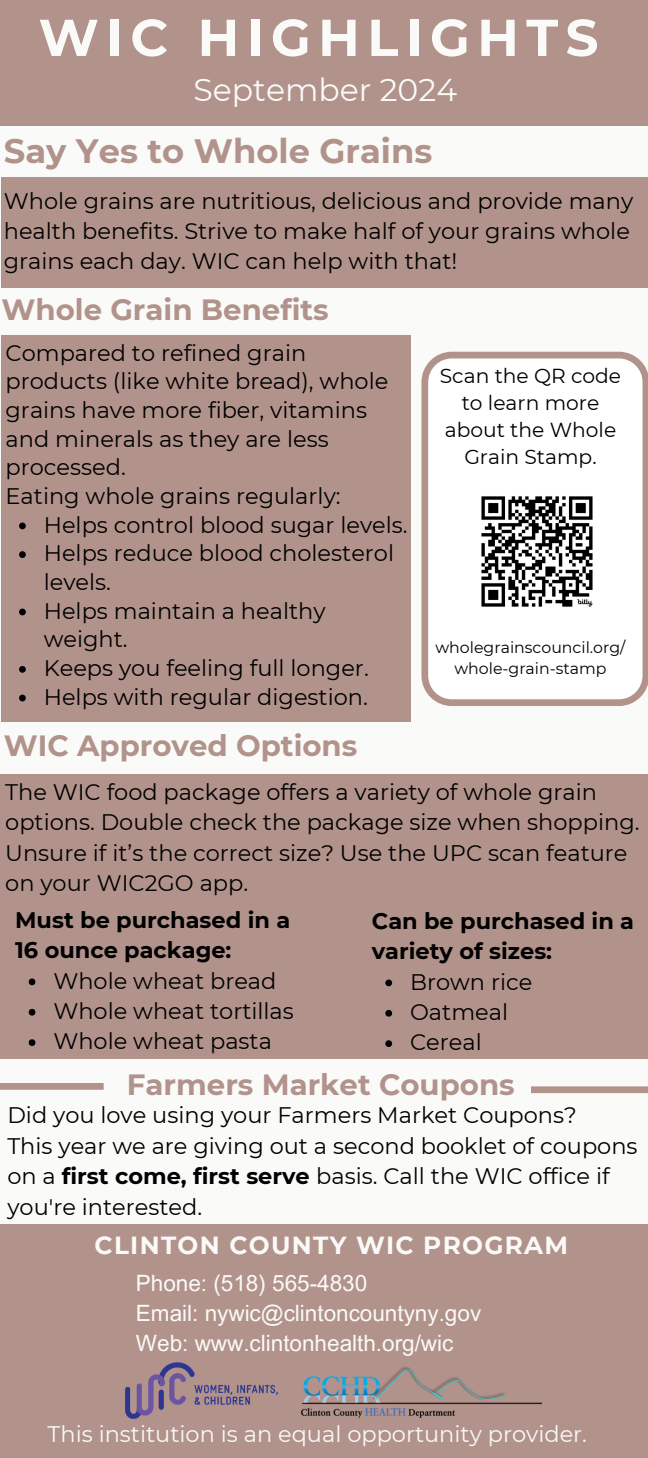
<style>
.page{position:relative;width:648px;height:1458px;background:#fafaf8}
.page>*{position:absolute;margin:0;border:0;box-sizing:border-box;transform-origin:0 0}
.t1{font:700 51.75px "Montserrat";letter-spacing:.14em;color:#fafaf8}
.t2{font:700 33.75px "Montserrat";color:#b1938b}
.t3{font:31.5px "Montserrat";color:#fafaf8}
.t4{font:700 29.25px "Montserrat";color:#b1938b}
.t5{font:700 24.75px "Montserrat";letter-spacing:.055em;color:#fafaf8}
.t6{font:22.5px/30.4px "Montserrat";color:#000}
.t7{font:22.5px "Arial MT Pro";color:#fafaf8}
.t8{font:700 22.5px/30.4px "Montserrat";color:#000}
.t9{font:22.5px "Montserrat";color:#fafaf8}
.t10{font:20.25px/27px "Montserrat";color:#000;text-align:center}
.t11{font:15.75px/20.9px "Montserrat";color:#000;text-align:center}
.s1{font-weight:700}
</style>
<div class="page">
<div style="left:0;top:1224px;width:648px;height:234px;background:#b1938b"></div>
<img style="left:125px;top:1363px;width:152px;height:55px">
<div style="left:2px;top:177px;width:646px;height:111px;background:#b1938b"></div>
<div style="left:0;top:0;width:648px;height:126px;background:#b1938b"></div>
<div style="left:531px;top:1086px;width:117px;height:7px;background:#b1938b"></div>
<div style="left:0;top:1083px;width:104px;height:7px;background:#b1938b"></div>
<div style="left:0;top:774px;width:648px;height:284px;background:#b1938b"></div>
<img style="left:301px;top:1366px;width:240px;height:51px">
<div style="left:2px;top:336px;width:409px;height:386px;background:#b1938b"></div>
<svg style="left:421px;top:352px;width:227px;height:354px"></svg>
<img style="left:468px;top:483px;width:137px;height:137px">
<svg style="left:19px;top:523px;width:7px;height:6px"></svg>
<svg style="left:19px;top:551px;width:7px;height:7px"></svg>
<svg style="left:19px;top:609px;width:7px;height:6px"></svg>
<svg style="left:19px;top:666px;width:7px;height:7px"></svg>
<svg style="left:19px;top:695px;width:7px;height:6px"></svg>
<svg style="left:385px;top:980px;width:7px;height:6px"></svg>
<svg style="left:385px;top:1010px;width:7px;height:7px"></svg>
<svg style="left:385px;top:1040px;width:7px;height:7px"></svg>
<svg style="left:29px;top:979px;width:6px;height:6px"></svg>
<svg style="left:29px;top:1009px;width:6px;height:7px"></svg>
<svg style="left:29px;top:1039px;width:6px;height:7px"></svg>
<p class="t1" style="left:39px;top:6px;width:561px">WIC HIGHLIGHTS</p>
<p class="t3" style="left:194px;top:71px;width:265px">September 2024</p>
<p class="t2" style="left:4px;top:131px;width:430px">Say Yes to Whole Grains</p>
<p class="t6" style="left:4px;top:185px;width:631px">Whole grains are nutritious, delicious and provide many health benefits. Strive to make half of your grains whole grains each day. WIC can help with that!</p>
<p class="t4" style="left:2px;top:292px;width:329px">Whole Grain Benefits</p>
<p class="t6" style="left:6px;top:338px;width:384px;line-height:28.8px">Compared to refined grain products (like white bread), whole grains have more fiber, vitamins and minerals as they are less processed.</p>
<h4 class="t6" style="left:6px;top:481px;width:337px">Eating whole grains regularly:</h4>
<p class="t6" style="left:44px;top:509px;width:365px">Helps control blood sugar levels.</p>
<p class="t6" style="left:44px;top:539px;width:352px;line-height:28.8px">Helps reduce blood cholesterol levels.</p>
<p class="t6" style="left:44px;top:596px;width:283px;line-height:28.8px">Helps maintain a healthy weight.</p>
<p class="t6" style="left:44px;top:653px;width:326px">Keeps you feeling full longer.</p>
<p class="t6" style="left:44px;top:682px;width:326px">Helps with regular digestion.</p>
<h6 class="t4" style="left:4px;top:728px;width:355px">WIC Approved Options</h6>
<p class="t10" style="left:440px;top:362px;width:183px">Scan the QR code to learn more about the Whole<br>Grain Stamp.</p>
<p class="t11" style="left:435px;top:637px;width:192px">wholegrainscouncil.org/ whole-grain-stamp</p>
<p class="t6" style="left:5px;top:777px;width:636px">The WIC food package offers a variety of whole grain options. Double check the package size when shopping.<br>Unsure if it’s the correct size? Use the UPC scan feature on your WIC2GO app.</p>
<p class="t8" style="left:15px;top:905px;width:277px">Must be purchased in a<br>16 ounce package:</p>
<h5 class="t6" style="left:53px;top:965px;width:225px">Whole wheat bread</h5>
<p class="t6" style="left:53px;top:996px;width:242px">Whole wheat tortillas</p>
<p class="t6" style="left:53px;top:1026px;width:220px">Whole wheat pasta</p>
<p class="t8" style="left:372px;top:906px;width:264px">Can be purchased in a variety of sizes:</p>
<p class="t6" style="left:410px;top:966px;width:124px">Brown rice</p>
<p class="t6" style="left:410px;top:997px;width:100px">Oatmeal</p>
<h4 class="t6" style="left:410px;top:1027px;width:73px">Cereal</h4>
<h6 class="t4" style="left:127px;top:1067px;width:389px">Farmers Market Coupons</h6>
<p class="t6" style="left:7px;top:1100px;width:632px">Did you love using your Farmers Market Coupons?<br>This year we are giving out a second booklet of coupons on a <span class="s1">first come, first serve</span> basis. Call the WIC office if you're interested.</p>
<p class="t5" style="left:95px;top:1230px;width:475px">CLINTON COUNTY WIC PROGRAM</p>
<p class="t7" style="left:136px;top:1274px;width:233px">Phone: (518) 565-4830</p>
<p class="t7" style="left:136px;top:1305px;width:347px">Email: nywic@clintoncountyny.gov</p>
<h4 class="t7" style="left:136px;top:1335px;width:319px">Web: www.clintonhealth.org/wic</h4>
<p class="t9" style="left:48px;top:1420px;width:541px">This institution is an equal opportunity provider.</p>
</div>
